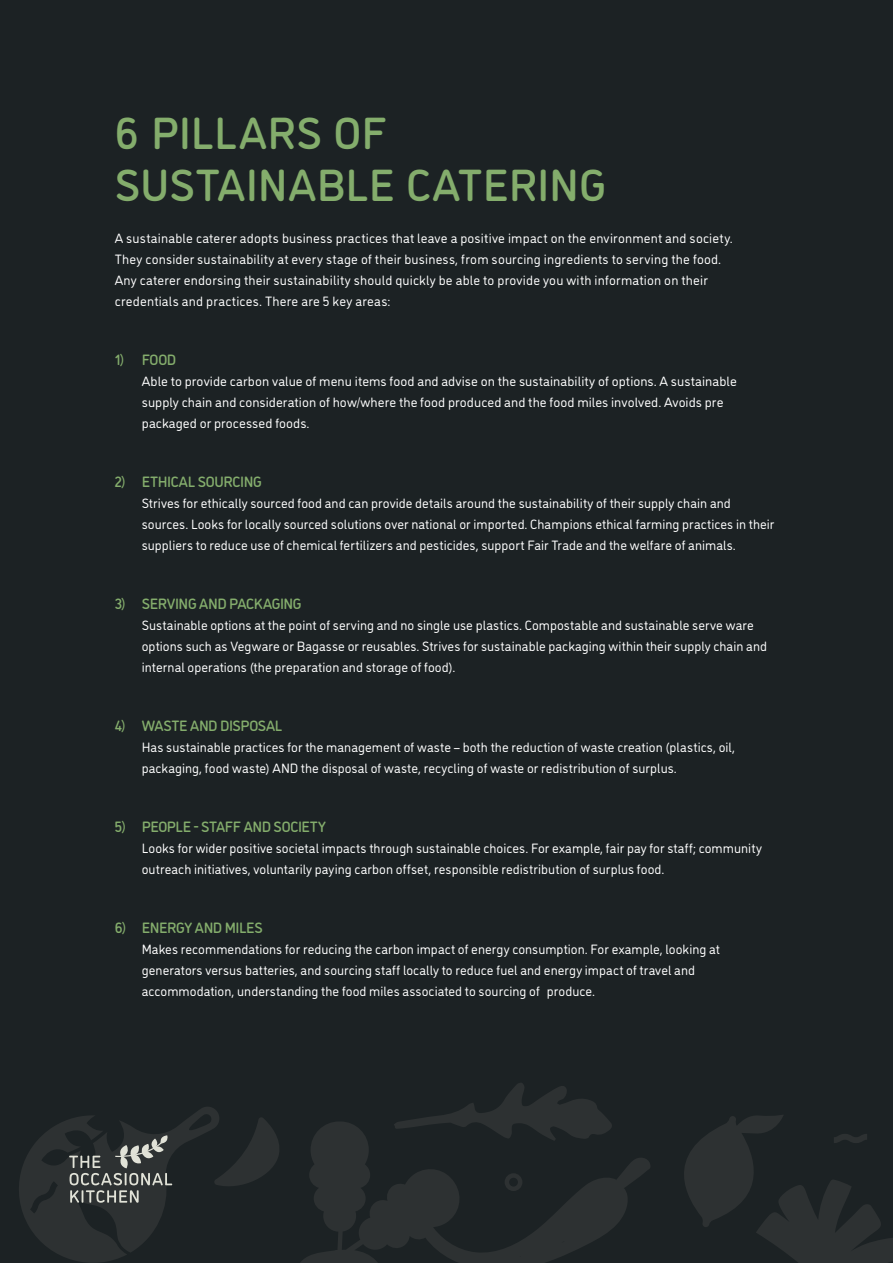
<style>
.page{position:relative;width:893px;height:1263px;background:#1c2224}
.page>*{position:absolute;margin:0;border:0;box-sizing:border-box;transform-origin:0 0}
.t1{font:500 45px "DI Nosaur";letter-spacing:.005em;color:#84ad6c}
.t2{font:500 15px "DI Nosaur";letter-spacing:-.025em;color:#84ad6c}
.t3{font:13.5px/21px "DI Nosaur";letter-spacing:.005em;color:#fff}
</style>
<div class="page">
<svg style="left:684px;top:1115px;width:209px;height:148px"></svg>
<svg style="left:300px;top:1083px;width:350px;height:180px"></svg>
<svg style="left:19px;top:1107px;width:260px;height:156px"></svg>
<p class="t1" style="left:115px;top:101px;width:273px">6 PILLARS OF</p>
<p class="t1" style="left:115px;top:153px;width:493px">SUSTAINABLE CATERING</p>
<p class="t3" style="left:115px;top:227px;width:619px">A sustainable caterer adopts business practices that leave a positive impact on the environment and society.<br>They consider sustainability at every stage of their business, from sourcing ingredients to serving the food.<br>Any caterer endorsing their sustainability should quickly be able to provide you with information on their credentials and practices. There are 5 key areas:</p>
<p class="t2" style="left:115px;top:349px;width:63px">1) FOOD</p>
<p class="t3" style="left:142px;top:370px;width:597px">Able to provide carbon value of menu items food and advise on the sustainability of options. A sustainable supply chain and consideration of how/where the food produced and the food miles involved. Avoids pre packaged or processed foods.</p>
<p class="t2" style="left:115px;top:471px;width:149px">2) ETHICAL SOURCING</p>
<p class="t3" style="left:142px;top:492px;width:634px">Strives for ethically sourced food and can provide details around the sustainability of their supply chain and sources. Looks for locally sourced solutions over national or imported. Champions ethical farming practices in their suppliers to reduce use of chemical fertilizers and pesticides, support Fair Trade and the welfare of animals.</p>
<p class="t2" style="left:115px;top:593px;width:188px">3) SERVING AND PACKAGING</p>
<p class="t3" style="left:142px;top:614px;width:627px">Sustainable options at the point of serving and no single use plastics. Compostable and sustainable serve ware options such as Vegware or Bagasse or reusables. Strives for sustainable packaging within their supply chain and internal operations (the preparation and storage of food).</p>
<p class="t2" style="left:115px;top:715px;width:169px">4) WASTE AND DISPOSAL</p>
<p class="t3" style="left:142px;top:736px;width:595px">Has sustainable practices for the management of waste – both the reduction of waste creation (plastics, oil, packaging, food waste) AND the disposal of waste, recycling of waste or redistribution of surplus.</p>
<p class="t2" style="left:115px;top:816px;width:213px">5) PEOPLE - STAFF AND SOCIETY</p>
<p class="t3" style="left:142px;top:837px;width:622px">Looks for wider positive societal impacts through sustainable choices. For example, fair pay for staff; community outreach initiatives, voluntarily paying carbon offset, responsible redistribution of surplus food.</p>
<p class="t2" style="left:115px;top:917px;width:150px">6) ENERGY AND MILES</p>
<p class="t3" style="left:142px;top:938px;width:580px">Makes recommendations for reducing the carbon impact of energy consumption. For example, looking at generators versus batteries, and sourcing staff locally to reduce fuel and energy impact of travel and accommodation, understanding the food miles associated to sourcing of produce.</p>
</div>
